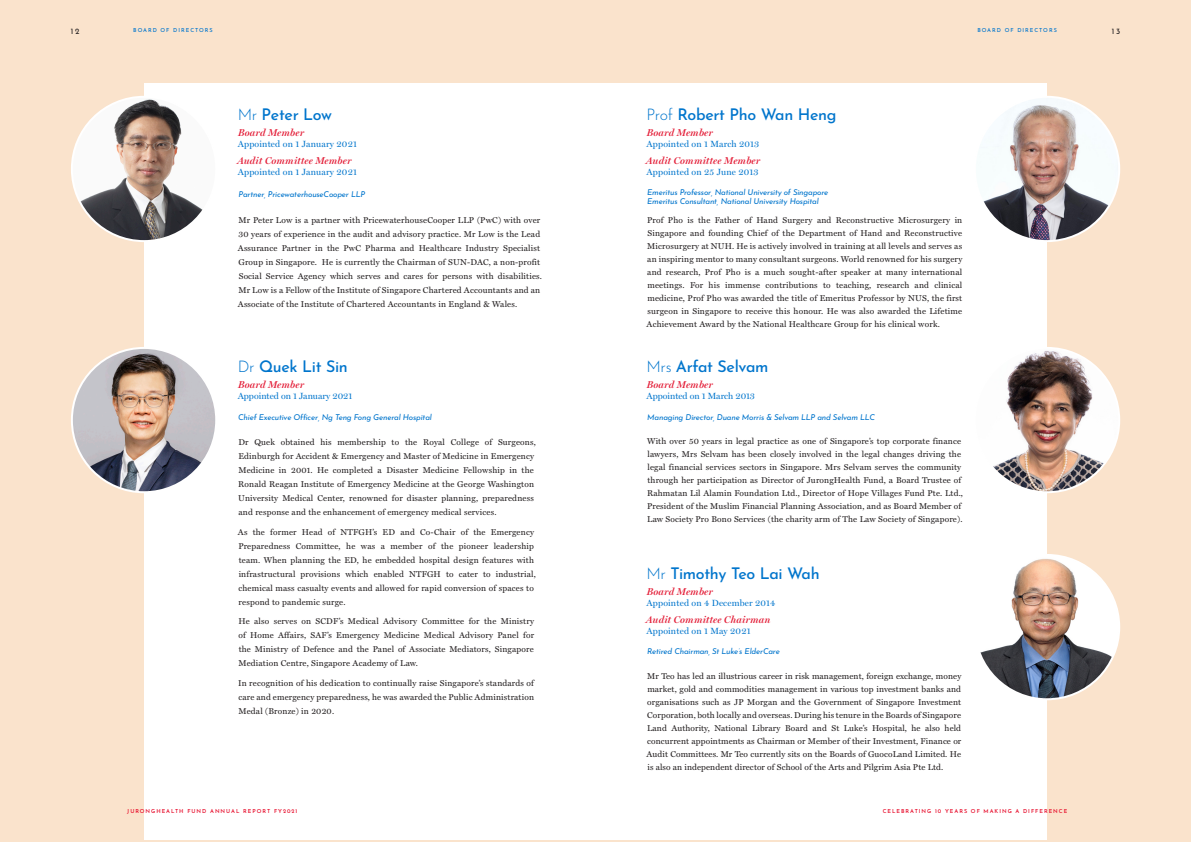
<style>
.page{position:relative;width:1191px;height:842px;background:#fff}
.page>*{position:absolute;margin:0;border:0;box-sizing:border-box;transform-origin:0 0}
.t1{font:500 16px "Josefin Sans";letter-spacing:-.02em;color:#0075cc}
.t2{font:italic 600 10px "Miller Display";letter-spacing:.02em;color:#e31d37}
.t3{font:9px "Miller Display";letter-spacing:.02em;color:#0075cc}
.t4{font:9px "Miller Display";color:#0075cc}
.t5{font:8.5px/14px "Miller Text";letter-spacing:.02em;color:#231f20}
.t6{font:italic 100 8px/9px "Josefin Sans";letter-spacing:-.02em;color:#0075cc}
.t7{font:8px "Josefin Sans";color:#231f20}
.t8{font:500 5.5px "Josefin Sans";letter-spacing:.18em;color:#e60021}
.t9{font:500 5.5px "Josefin Sans";letter-spacing:.18em;color:#0075cc}
.s1{font-weight:300}
</style>
<div class="page">
<div style="left:0;top:0;width:595px;height:842px;background:#fae3cc"></div>
<div style="left:595px;top:0;width:595px;height:842px;background:#fae3cc"></div>
<div style="left:144px;top:83px;width:451px;height:757px;background:#fff"></div>
<div style="left:595px;top:83px;width:451px;height:757px;background:#fff"></div>
<img style="left:975px;top:97px;width:144px;height:144px;border-radius:72px">
<img style="left:72px;top:348px;width:144px;height:144px;border-radius:72px">
<img style="left:72px;top:97px;width:144px;height:144px;border-radius:72px">
<img style="left:975px;top:348px;width:144px;height:144px;border-radius:72px">
<img style="left:975px;top:555px;width:144px;height:144px;border-radius:72px">
<p class="t7" style="left:71px;top:26px;width:10px">12</p>
<p class="t9" style="left:133px;top:26px;width:81px">BOARD OF DIRECTORS</p>
<p class="t9" style="left:977px;top:26px;width:81px">BOARD OF DIRECTORS</p>
<p class="t1" style="left:238px;top:102px;width:96px"><span class="s1">Mr</span> Peter Low</p>
<p class="t2" style="left:238px;top:127px;width:68px">Board Member</p>
<p class="t3" style="left:238px;top:139px;width:121px">Appointed on 1 January 2021</p>
<p class="t2" style="left:237px;top:155px;width:116px">Audit Committee Member</p>
<p class="t3" style="left:238px;top:167px;width:121px">Appointed on 1 January 2021</p>
<p class="t6" style="left:238px;top:189px;width:128px">Partner, PricewaterhouseCooper LLP</p>
<p class="t5" style="left:238px;top:213px;width:306px">Mr Peter Low is a partner with PricewaterhouseCooper LLP (PwC) with over 30 years of experience in the audit and advisory practice. Mr Low is the Lead Assurance Partner in the PwC Pharma and Healthcare Industry Specialist Group in Singapore. He is currently the Chairman of SUN-DAC, a non-profit Social Service Agency which serves and cares for persons with disabilities.<br>Mr Low is a Fellow of the Institute of Singapore Chartered Accountants and an Associate of the Institute of Chartered Accountants in England &amp; Wales.</p>
<p class="t1" style="left:238px;top:354px;width:112px"><span class="s1">Dr</span> Quek Lit Sin</p>
<p class="t2" style="left:238px;top:379px;width:68px">Board Member</p>
<p class="t4" style="left:238px;top:391px;width:116px">Appointed on 1 January 2021</p>
<p class="t6" style="left:238px;top:412px;width:195px">Chief Executive Officer, Ng Teng Fong General Hospital</p>
<p class="t5" style="left:238px;top:435px;width:299px">Dr Quek obtained his membership to the Royal College of Surgeons, Edinburgh for Accident &amp; Emergency and Master of Medicine in Emergency Medicine in 2001. He completed a Disaster Medicine Fellowship in the Ronald Reagan Institute of Emergency Medicine at the George Washington University Medical Center, renowned for disaster planning, preparedness and response and the enhancement of emergency medical services.</p>
<p class="t5" style="left:238px;top:525px;width:299px">As the former Head of NTFGH’s ED and Co-Chair of the Emergency Preparedness Committee, he was a member of the pioneer leadership team. When planning the ED, he embedded hospital design features with infrastructural provisions which enabled NTFGH to cater to industrial, chemical mass casualty events and allowed for rapid conversion of spaces to respond to pandemic surge.</p>
<p class="t5" style="left:238px;top:614px;width:297px;text-align:justify">He also serves on SCDF’s Medical Advisory Committee for the Ministry of Home Affairs, SAF’s Emergency Medicine Medical Advisory Panel for the Ministry of Defence and the Panel of Associate Mediators, Singapore Mediation Centre, Singapore Academy of Law.</p>
<p class="t5" style="left:238px;top:676px;width:297px;text-align:justify">In recognition of his dedication to continually raise Singapore’s standards of care and emergency preparedness, he was awarded the Public Administration Medal (Bronze) in 2020.</p>
<p class="t8" style="left:127px;top:807px;width:172px">JURONGHEALTH FUND ANNUAL REPORT FY2021</p>
<p class="t1" style="left:646px;top:102px;width:191px"><span class="s1">Prof</span> Robert Pho Wan Heng</p>
<p class="t2" style="left:647px;top:127px;width:68px">Board Member</p>
<p class="t3" style="left:646px;top:139px;width:114px">Appointed on 1 March 2013</p>
<p class="t2" style="left:646px;top:155px;width:116px">Audit Committee Member</p>
<p class="t3" style="left:646px;top:167px;width:114px">Appointed on 25 June 2013</p>
<p class="t6" style="left:647px;top:187px;width:182px">Emeritus Professor, National University of Singapore<br>Emeritus Consultant, National University Hospital</p>
<p class="t5" style="left:646px;top:214px;width:317px;line-height:13px;text-align:justify">Prof Pho is the Father of Hand Surgery and Reconstructive Microsurgery in Singapore and founding Chief of the Department of Hand and Reconstructive Microsurgery at NUH. He is actively involved in training at all levels and serves as an inspiring mentor to many consultant surgeons. World renowned for his surgery and research, Prof Pho is a much sought-after speaker at many international meetings. For his immense contributions to teaching, research and clinical medicine, Prof Pho was awarded the title of Emeritus Professor by NUS, the first surgeon in Singapore to receive this honour. He was also awarded the Lifetime Achievement Award by the National Healthcare Group for his clinical work.</p>
<p class="t1" style="left:646px;top:354px;width:123px"><span class="s1">Mrs</span> Arfat Selvam</p>
<p class="t2" style="left:647px;top:379px;width:68px">Board Member</p>
<p class="t4" style="left:646px;top:391px;width:110px">Appointed on 1 March 2013</p>
<p class="t6" style="left:647px;top:412px;width:229px">Managing Director, Duane Morris &amp; Selvam LLP and Selvam LLC</p>
<p class="t5" style="left:647px;top:435px;width:317px;line-height:13px">With over 50 years in legal practice as one of Singapore’s top corporate finance lawyers, Mrs Selvam has been closely involved in the legal changes driving the legal financial services sectors in Singapore. Mrs Selvam serves the community through her participation as Director of JurongHealth Fund, a Board Trustee of Rahmatan Lil Alamin Foundation Ltd., Director of Hope Villages Fund Pte. Ltd., President of the Muslim Financial Planning Association, and as Board Member of Law Society Pro Bono Services (the charity arm of The Law Society of Singapore).</p>
<p class="t1" style="left:646px;top:561px;width:175px"><span class="s1">Mr</span> Timothy Teo Lai Wah</p>
<p class="t2" style="left:647px;top:586px;width:68px">Board Member</p>
<p class="t3" style="left:646px;top:598px;width:130px">Appointed on 4 December 2014</p>
<p class="t2" style="left:646px;top:614px;width:126px">Audit Committee Chairman</p>
<p class="t3" style="left:646px;top:626px;width:106px">Appointed on 1 May 2021</p>
<p class="t6" style="left:647px;top:646px;width:134px">Retired Chairman, St Luke’s ElderCare</p>
<p class="t5" style="left:646px;top:669px;width:316px;line-height:13px;text-align:justify">Mr Teo has led an illustrious career in risk management, foreign exchange, money market, gold and commodities management in various top investment banks and organisations such as JP Morgan and the Government of Singapore Investment Corporation, both locally and overseas. During his tenure in the Boards of Singapore Land Authority, National Library Board and St Luke’s Hospital, he also held concurrent appointments as Chairman or Member of their Investment, Finance or Audit Committees. Mr Teo currently sits on the Boards of GuocoLand Limited. He is also an independent director of School of the Arts and Pilgrim Asia Pte Ltd.</p>
<p class="t8" style="left:882px;top:807px;width:186px">CELEBRATING 10 YEARS OF MAKING A DIFFERENCE</p>
<p class="t7" style="left:1112px;top:26px;width:10px">13</p>
</div>
